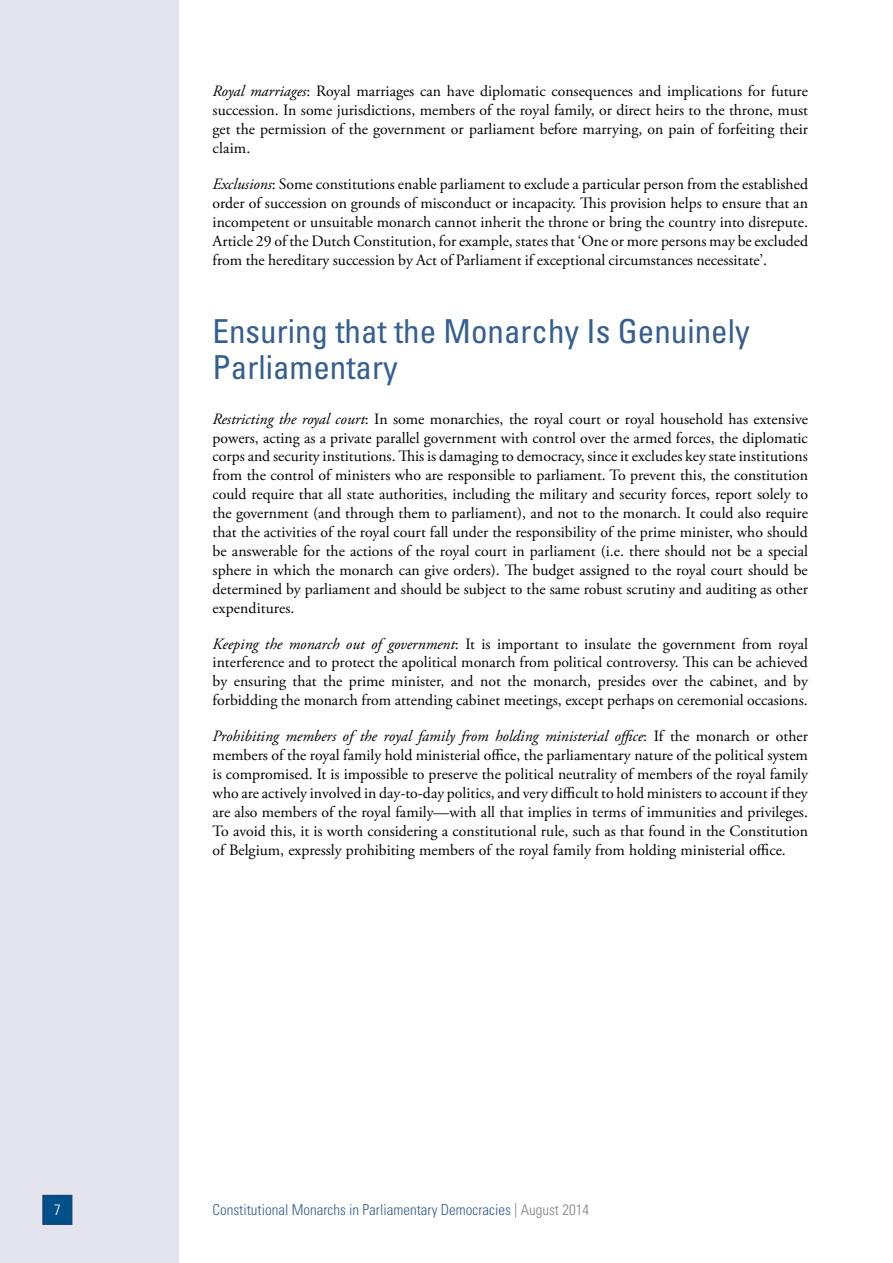
<style>
.page{position:relative;width:893px;height:1263px;background:#fff}
.page>*{position:absolute;margin:0;border:0;box-sizing:border-box;transform-origin:0 0}
.t1{font:condensed 33px/36px "Univers LT Std";color:#355f91}
.t2{font:15.75px/18.9px "Adobe Garamond Pro";color:#000;text-align:justify}
.t3{font:300 condensed 15px "Univers LT Std";color:#355f91}
.t4{font:300 condensed 15px "Univers LT Std";color:#fff}
.s1{font-style:italic}
.s2{color:#808285}
</style>
<div class="page">
<div style="left:0;top:0;width:179px;height:1263px;background:#e3e4ed"></div>
<div style="left:43px;top:1195px;width:29px;height:30px;background:#005089;border:1px solid #17366d"></div>
<p class="t2" style="left:213px;top:83px;width:597px"><span class="s1">Royal marriages</span>: Royal marriages can have diplomatic consequences and implications for future succession. In some jurisdictions, members of the royal family, or direct heirs to the throne, must get the permission of the government or parliament before marrying, on pain of forfeiting their claim.</p>
<p class="t2" style="left:213px;top:175px;width:597px"><span class="s1">Exclusions</span>: Some constitutions enable parliament to exclude a particular person from the established order of succession on grounds of misconduct or incapacity. This provision helps to ensure that an incompetent or unsuitable monarch cannot inherit the throne or bring the country into disrepute.<br>Article 29 of the Dutch Constitution, for example, states that ‘One or more persons may be excluded from the hereditary succession by Act of Parliament if exceptional circumstances necessitate’.</p>
<h1 class="t1" style="left:213px;top:313px;width:539px">Ensuring that the Monarchy Is Genuinely<br>Parliamentary</h1>
<p class="t2" style="left:213px;top:410px;width:597px"><span class="s1">Restricting the royal court</span>: In some monarchies, the royal court or royal household has extensive powers, acting as a private parallel government with control over the armed forces, the diplomatic corps and security institutions. This is damaging to democracy, since it excludes key state institutions from the control of ministers who are responsible to parliament. To prevent this, the constitution could require that all state authorities, including the military and security forces, report solely to the government (and through them to parliament), and not to the monarch. It could also require that the activities of the royal court fall under the responsibility of the prime minister, who should be answerable for the actions of the royal court in parliament (i.e. there should not be a special sphere in which the monarch can give orders). The budget assigned to the royal court should be determined by parliament and should be subject to the same robust scrutiny and auditing as other expenditures.</p>
<p class="t2" style="left:213px;top:635px;width:597px"><span class="s1">Keeping the monarch out of government</span>: It is important to insulate the government from royal interference and to protect the apolitical monarch from political controversy. This can be achieved by ensuring that the prime minister, and not the monarch, presides over the cabinet, and by forbidding the monarch from attending cabinet meetings, except perhaps on ceremonial occasions.</p>
<p class="t2" style="left:213px;top:727px;width:597px"><span class="s1">Prohibiting members of the royal family from holding ministerial office</span>: If the monarch or other members of the royal family hold ministerial office, the parliamentary nature of the political system is compromised. It is impossible to preserve the political neutrality of members of the royal family who are actively involved in day-to-day politics, and very difficult to hold ministers to account if they are also members of the royal family—with all that implies in terms of immunities and privileges.<br>To avoid this, it is worth considering a constitutional rule, such as that found in the Constitution of Belgium, expressly prohibiting members of the royal family from holding ministerial office.</p>
<p class="t4" style="left:54px;top:1201px;width:8px">7</p>
<p class="t3" style="left:213px;top:1201px;width:378px">Constitutional Monarchs in Parliamentary Democracies <span class="s2">| August 2014</span></p>
</div>
